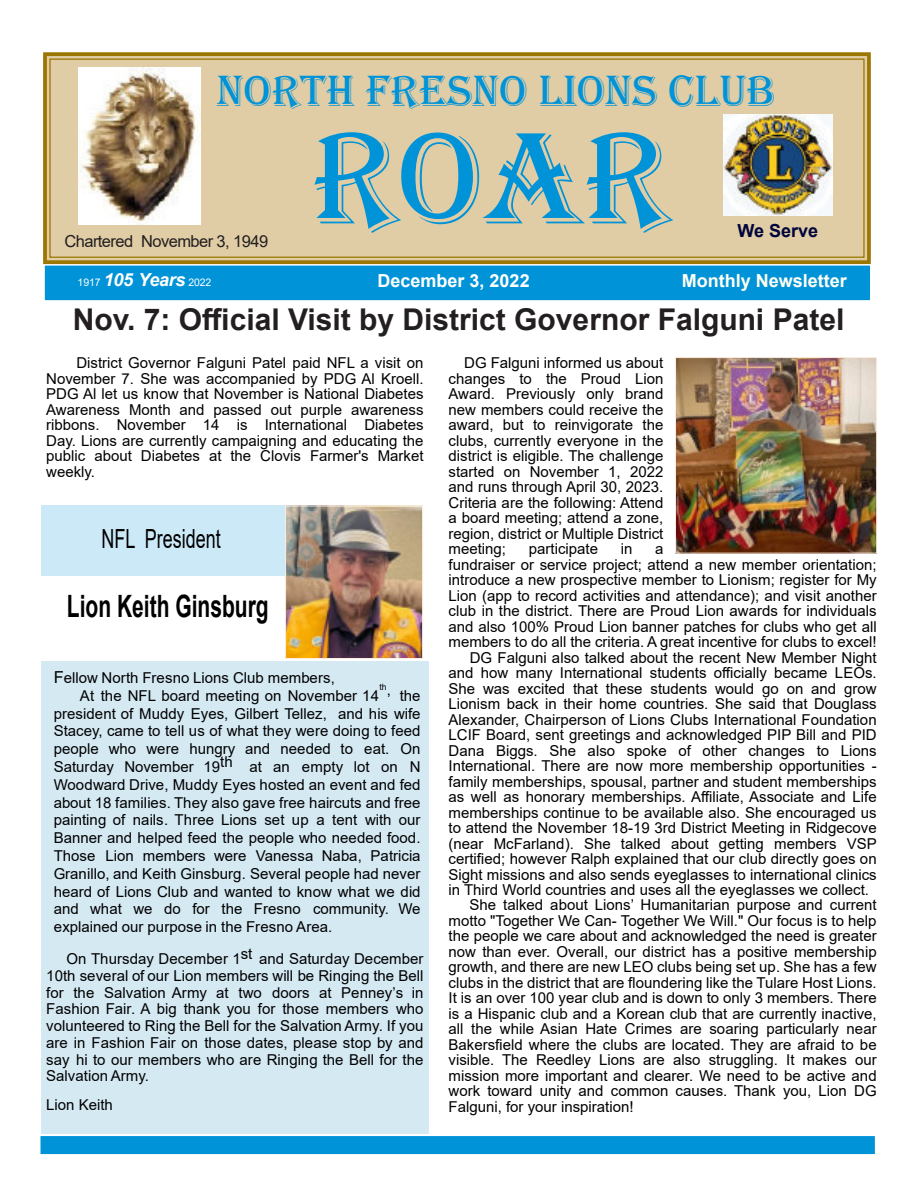
<style>
.page{position:relative;width:918px;height:1188px;background:#fff}
.page>*{position:absolute;margin:0;border:0;box-sizing:border-box;transform-origin:0 0}
.t1{font:135px "Algerian";color:#0093d8}
.t2{font:45px "Algerian";color:#0093d8}
.t3{font:700 30.75px "Arial";color:#000;scale:.68 1}
.t4{font:700 30px "Arial";color:#231f20}
.t5{font:26.4px "Arial";color:#000;scale:.68 1}
.t6{font:700 18px "Arial";color:#fffff5}
.t7{font:700 18px "Arial";color:#fff}
.t8{font:700 18px "Arial";color:#00043b}
.t9{font:16.5px "Arial";letter-spacing:-.035em;color:#231f20}
.t10{font:15px/15.5px "Arial";color:#000;text-align:justify}
.t11{font:10.5px "Arial";letter-spacing:-.015em;color:#fff}
.s1{font-weight:700;font-style:italic;font-size:18px}
.s2{font-size:16.5px}
</style>
<div class="page">
<div style="left:47px;top:56px;width:820px;height:204px;background:#e0cda5"></div>
<div style="left:43px;top:52px;width:828px;height:212px;border:4px solid #9b7600"></div>
<div style="left:49px;top:59px;width:816px;height:199px;border:1px solid #9b7600"></div>
<div style="left:46px;top:267px;width:822px;height:32px;background:#0093d8"></div>
<div style="left:45px;top:266px;width:825px;height:34px;border:3px solid #0093d8"></div>
<div style="left:40px;top:1136px;width:835px;height:18px;background:#0093d8"></div>
<img style="left:723px;top:114px;width:109px;height:102px">
<img style="left:79px;top:68px;width:121px;height:156px">
<img style="left:677px;top:359px;width:198px;height:192px">
<div style="left:675px;top:357px;width:202px;height:196px;border:1px solid #ffefe2"></div>
<div style="left:41px;top:506px;width:245px;height:70px;background:#cce9f7"></div>
<div style="left:41px;top:661px;width:388px;height:473px;background:#d5e9f3"></div>
<img style="left:287px;top:508px;width:134px;height:149px">
<div style="left:285px;top:506px;width:138px;height:153px;border:1px solid #ffefe2"></div>
<h2 class="t2" style="left:217px;top:66px;width:560px">NORTH FRESNO LIONS CLUB</h2>
<p class="t9" style="left:65px;top:235px;width:205px">Chartered November 3, 1949</p>
<h1 class="t1" style="left:312px;top:103px;width:359px">ROAR</h1>
<p class="t8" style="left:738px;top:224px;width:82px">We Serve</p>
<p class="t11" style="left:78px;top:278px;width:135px">1917 <span class="s1">105 Years</span> 2022</p>
<p class="t7" style="left:378px;top:274px;width:154px">December 3, 2022</p>
<p class="t6" style="left:682px;top:273px;width:167px">Monthly Newsletter</p>
<h3 class="t4" style="left:73px;top:308px;width:773px">Nov. 7: Official Visit by District Governor Falguni Patel</h3>
<p class="t10" style="left:46px;top:357px;width:379px;text-indent:30px">District Governor Falguni Patel paid NFL a visit on November 7. She was accompanied by PDG Al Kroell.<br>PDG Al let us know that November is National Diabetes Awareness Month and passed out purple awareness ribbons. November 14 is International Diabetes Day. Lions are currently campaigning and educating the public about Diabetes at the Clovis Farmer's Market weekly.</p>
<p class="t10" style="left:449px;top:357px;width:216px;text-indent:16px">DG Falguni informed us about changes to the Proud Lion Award. Previously only brand new members could receive the award, but to reinvigorate the clubs, currently everyone in the district is eligible. The challenge started on November 1, 2022 and runs through April 30, 2023.<br>Criteria are the following: Attend a board meeting; attend a zone, region, district or Multiple District meeting;</p>
<h3 class="t5" style="left:102px;top:529px;width:177px">NFL President</h3>
<p class="t10" style="left:529px;top:543px;width:71px">participate</p>
<p class="t10" style="left:621px;top:543px;width:13px">in</p>
<p class="t10" style="left:655px;top:543px;width:10px">a</p>
<p class="t10" style="left:449px;top:558px;width:430px">fundraiser or service project; attend a new member orientation;</p>
<p class="t10" style="left:449px;top:574px;width:430px">introduce a new prospective member to Lionism; register for My</p>
<p class="t10" style="left:449px;top:589px;width:430px">Lion (app to record activities and attendance); and visit another</p>
<p class="t10" style="left:449px;top:605px;width:430px">club in the district. There are Proud Lion awards for individuals</p>
<p class="t10" style="left:449px;top:620px;width:430px">and also 100% Proud Lion banner patches for clubs who get all</p>
<p class="t10" style="left:449px;top:636px;width:430px">members to do all the criteria. A great incentive for clubs to excel!</p>
<p class="t10" style="left:470px;top:651px;width:408px">DG Falguni also talked about the recent New Member Night</p>
<p class="t10" style="left:449px;top:667px;width:430px">and how many International students officially became LEOs.</p>
<p class="t10" style="left:449px;top:682px;width:430px">She was excited that these students would go on and grow</p>
<p class="t10" style="left:449px;top:698px;width:430px">Lionism back in their home countries. She said that Douglass</p>
<p class="t10" style="left:449px;top:713px;width:430px">Alexander, Chairperson of Lions Clubs International Foundation</p>
<p class="t10" style="left:449px;top:728px;width:430px">LCIF Board, sent greetings and acknowledged PIP Bill and PID</p>
<p class="t10" style="left:449px;top:744px;width:430px">Dana Biggs. She also spoke of other changes to Lions</p>
<p class="t10" style="left:449px;top:759px;width:430px">International. There are now more membership opportunities -</p>
<p class="t10" style="left:449px;top:775px;width:430px">family memberships, spousal, partner and student memberships</p>
<p class="t10" style="left:449px;top:790px;width:430px">as well as honorary memberships. Affiliate, Associate and Life</p>
<p class="t10" style="left:449px;top:806px;width:430px">memberships continue to be available also. She encouraged us</p>
<p class="t10" style="left:449px;top:821px;width:430px">to attend the November 18-19 3rd District Meeting in Ridgecove</p>
<p class="t10" style="left:449px;top:837px;width:430px">(near McFarland). She talked about getting members VSP</p>
<p class="t10" style="left:449px;top:852px;width:430px">certified; however Ralph explained that our club directly goes on</p>
<p class="t10" style="left:449px;top:868px;width:430px">Sight missions and also sends eyeglasses to international clinics</p>
<p class="t10" style="left:449px;top:883px;width:422px">in Third World countries and uses all the eyeglasses we collect.</p>
<p class="t10" style="left:470px;top:899px;width:409px">She talked about Lions’ Humanitarian purpose and current</p>
<p class="t10" style="left:449px;top:914px;width:430px">motto "Together We Can- Together We Will." Our focus is to help</p>
<p class="t10" style="left:449px;top:930px;width:430px">the people we care about and acknowledged the need is greater</p>
<p class="t10" style="left:449px;top:945px;width:430px">now than ever. Overall, our district has a positive membership</p>
<p class="t10" style="left:449px;top:961px;width:430px">growth, and there are new LEO clubs being set up. She has a few</p>
<p class="t10" style="left:449px;top:976px;width:430px">clubs in the district that are floundering like the Tulare Host Lions.</p>
<p class="t10" style="left:449px;top:992px;width:430px">It is an over 100 year club and is down to only 3 members. There</p>
<p class="t10" style="left:449px;top:1007px;width:430px">is a Hispanic club and a Korean club that are currently inactive,</p>
<p class="t10" style="left:449px;top:1023px;width:430px">all the while Asian Hate Crimes are soaring particularly near</p>
<p class="t10" style="left:449px;top:1038px;width:430px">Bakersfield where the clubs are located. They are afraid to be</p>
<p class="t10" style="left:449px;top:1054px;width:430px">visible. The Reedley Lions are also struggling. It makes our</p>
<p class="t10" style="left:449px;top:1069px;width:430px">mission more important and clearer. We need to be active and</p>
<p class="t10" style="left:449px;top:1085px;width:430px">work toward unity and common causes. Thank you, Lion DG</p>
<p class="t10" style="left:449px;top:1100px;width:187px">Falguni, for your inspiration!</p>
<h3 class="t3" style="left:67px;top:594px;width:298px">Lion Keith Ginsburg</h3>
<p class="t10" style="left:54px;top:671px;width:283px"><span class="s2">F</span>ellow North Fresno Lions Club members,</p>
<p class="t10" style="left:80px;top:689px;width:342px">At the NFL board meeting on November 14<sup>th</sup>, the</p>
<p class="t10" style="left:54px;top:707px;width:368px">president of Muddy Eyes, Gilbert Tellez, and his wife</p>
<p class="t10" style="left:54px;top:725px;width:368px">Stacey, came to tell us of what they were doing to feed</p>
<p class="t10" style="left:54px;top:743px;width:368px">people who were hungry and needed to eat. On</p>
<p class="t10" style="left:54px;top:760px;width:368px">Saturday November 19th at an empty lot on N</p>
<p class="t10" style="left:54px;top:778px;width:368px">Woodward Drive, Muddy Eyes hosted an event and fed</p>
<p class="t10" style="left:54px;top:796px;width:368px">about 18 families. They also gave free haircuts and free</p>
<p class="t10" style="left:54px;top:814px;width:368px">painting of nails. Three Lions set up a tent with our</p>
<p class="t10" style="left:54px;top:832px;width:368px">Banner and helped feed the people who needed food.</p>
<p class="t10" style="left:54px;top:849px;width:368px">Those Lion members were Vanessa Naba, Patricia</p>
<p class="t10" style="left:54px;top:867px;width:368px">Granillo, and Keith Ginsburg. Several people had never</p>
<p class="t10" style="left:54px;top:885px;width:368px">heard of Lions Club and wanted to know what we did</p>
<p class="t10" style="left:54px;top:903px;width:368px">and what we do for the Fresno community. We</p>
<p class="t10" style="left:54px;top:921px;width:280px">explained our purpose in the Fresno Area.</p>
<p class="t10" style="left:46px;top:952px;width:379px;line-height:16.6px;text-indent:20px">On Thursday December 1st and Saturday December 10th several of our Lion members will be Ringing the Bell for the Salvation Army at two doors at Penney’s in Fashion Fair. A big thank you for those members who volunteered to Ring the Bell for the Salvation Army. If you are in Fashion Fair on those dates, please stop by and say hi to our members who are Ringing the Bell for the Salvation Army.</p>
<p class="t10" style="left:46px;top:1098px;width:68px">Lion Keith</p>
</div>
